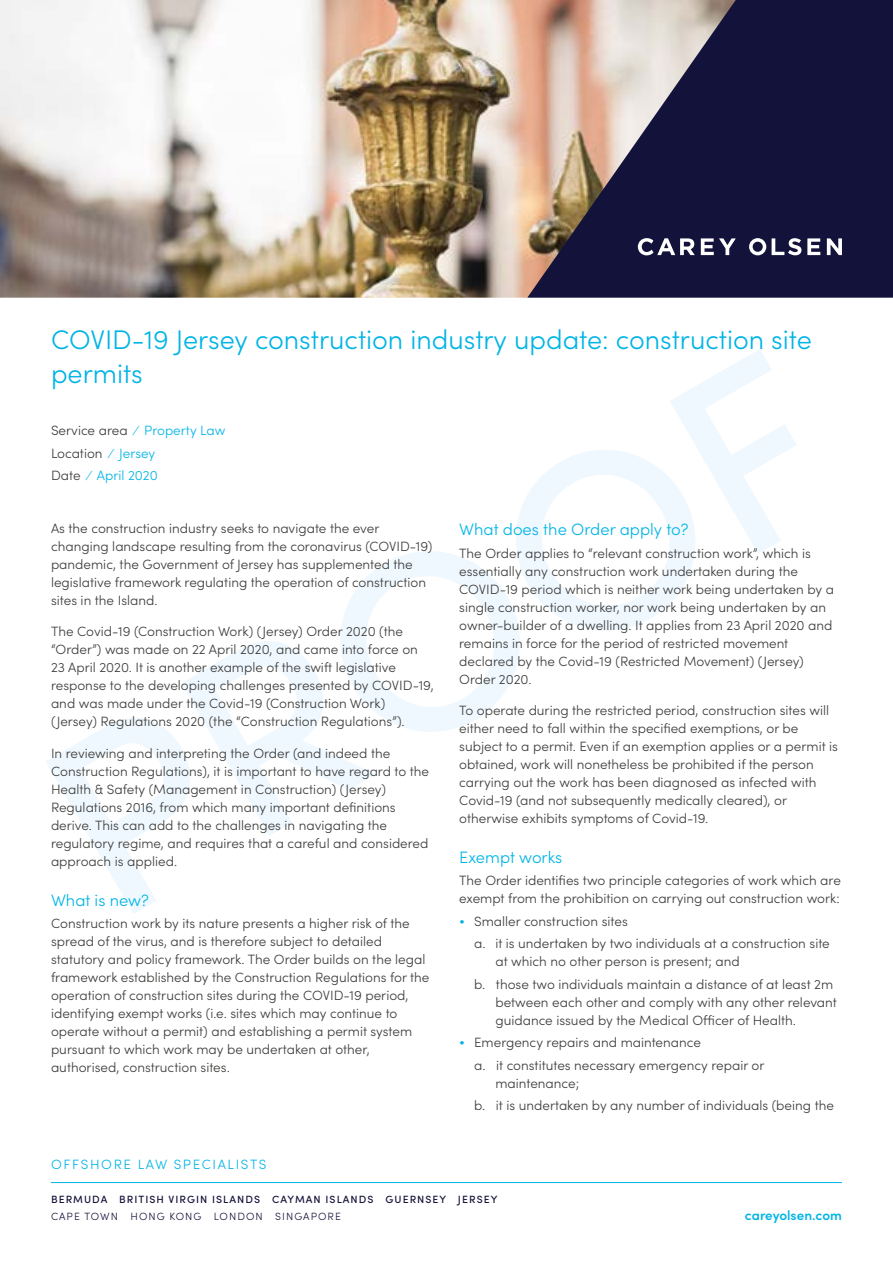
<style>
.page{position:relative;width:893px;height:1263px;background:#fff}
.page>*{position:absolute;margin:0;border:0;box-sizing:border-box;transform-origin:0 0}
.t1{font:300 27px/34.2px "Sofia Pro";color:#00b4e5}
.t2{font:300 16.5px "Sofia Pro";color:#00b4e5}
.t3{font:300 13.5px/18px "Sofia Pro";color:#3c3c3b}
.t4{font:300 13.5px/22.5px "Sofia Pro";color:#00b4e5}
.t5{font:300 13.5px "Sofia Pro";letter-spacing:.12em;color:#00b4e5}
.t6{font:600 13.5px "Sofia Pro";color:#00b4e5}
.t7{font:500 10.5px "Sofia Pro";letter-spacing:.1em;color:#13123a}
.t8{font:300 10.5px "Sofia Pro";letter-spacing:.1em;color:#13123a}
.s1{color:#3c3c3b}
.s2{color:#00b4e5}
</style>
<div class="page">
<svg style="left:46px;top:349px;width:750px;height:565px"></svg>
<hr style="left:51px;top:1182px;width:791px;height:1px;background:#00b4e5">
<img style="left:0;top:0;width:527px;height:298px">
<svg style="left:527px;top:0;width:366px;height:298px;background:#4c435a"></svg>
<svg style="left:701px;top:238px;width:35px;height:17px"></svg>
<svg style="left:772px;top:238px;width:29px;height:17px"></svg>
<svg style="left:807px;top:238px;width:13px;height:17px"></svg>
<svg style="left:827px;top:238px;width:15px;height:17px"></svg>
<svg style="left:749px;top:238px;width:17px;height:17px"></svg>
<svg style="left:638px;top:238px;width:57px;height:17px"></svg>
<h1 class="t1" style="left:51px;top:320px;width:762px">COVID-19 Jersey construction industry update: construction site permits</h1>
<p class="t4" style="left:51px;top:418px;width:176px"><span class="s1">Service area</span> ⁄ Property Law<br><span class="s1">Location</span> ⁄ Jersey<br><span class="s1">Date</span> ⁄ April 2020</p>
<p class="t3" style="left:51px;top:518px;width:383px">As the construction industry seeks to navigate the ever changing landscape resulting from the coronavirus (COVID-19) pandemic, the Government of Jersey has supplemented the legislative framework regulating the operation of construction sites in the Island.</p>
<p class="t3" style="left:51px;top:622px;width:384px">The Covid-19 (Construction Work) (Jersey) Order 2020 (the “Order”) was made on 22 April 2020, and came into force on 23 April 2020. It is another example of the swift legislative response to the developing challenges presented by COVID-19, and was made under the Covid-19 (Construction Work) (Jersey) Regulations 2020 (the “Construction Regulations”).</p>
<p class="t3" style="left:51px;top:743px;width:380px">In reviewing and interpreting the Order (and indeed the Construction Regulations), it is important to have regard to the Health &amp; Safety (Management in Construction) (Jersey)<br>Regulations 2016, from which many important definitions derive. This can add to the challenges in navigating the regulatory regime, and requires that a careful and considered approach is applied.</p>
<p class="t2" style="left:51px;top:888px;width:99px">What is new?</p>
<p class="t3" style="left:51px;top:913px;width:380px">Construction work by its nature presents a higher risk of the spread of the virus, and is therefore subject to detailed statutory and policy framework. The Order builds on the legal framework established by the Construction Regulations for the operation of construction sites during the COVID-19 period, identifying exempt works (i.e. sites which may continue to operate without a permit) and establishing a permit system pursuant to which work may be undertaken at other, authorised, construction sites.</p>
<p class="t2" style="left:459px;top:517px;width:231px">What does the Order apply to?</p>
<p class="t3" style="left:459px;top:543px;width:376px">The Order applies to “relevant construction work”, which is essentially any construction work undertaken during the COVID-19 period which is neither work being undertaken by a single construction worker, nor work being undertaken by an owner-builder of a dwelling. It applies from 23 April 2020 and remains in force for the period of restricted movement declared by the Covid-19 (Restricted Movement) (Jersey)<br>Order 2020.</p>
<p class="t3" style="left:459px;top:701px;width:380px">To operate during the restricted period, construction sites will either need to fall within the specified exemptions, or be subject to a permit. Even if an exemption applies or a permit is obtained, work will nonetheless be prohibited if the person carrying out the work has been diagnosed as infected with Covid-19 (and not subsequently medically cleared), or otherwise exhibits symptoms of Covid-19.</p>
<p class="t2" style="left:459px;top:845px;width:105px">Exempt works</p>
<p class="t3" style="left:459px;top:871px;width:383px">The Order identifies two principle categories of work which are exempt from the prohibition on carrying out construction work:</p>
<p class="t3" style="left:474px;top:909px;width:357px;line-height:22.5px;text-indent:-15px"><span class="s2">•</span> Smaller construction sites<br>a. it is undertaken by two individuals at a construction site</p>
<p class="t3" style="left:474px;top:949px;width:361px;line-height:22.5px;text-indent:21px">at which no other person is present; and<br>b. those two individuals maintain a distance of at least 2m</p>
<p class="t3" style="left:495px;top:992px;width:343px">between each other and comply with any other relevant guidance issued by the Medical Officer of Health.</p>
<p class="t3" style="left:474px;top:1030px;width:292px;line-height:22.5px;text-indent:-15px"><span class="s2">•</span> Emergency repairs and maintenance<br>a. it constitutes necessary emergency repair or</p>
<p class="t3" style="left:474px;top:1071px;width:361px;line-height:22.5px;text-indent:21px">maintenance;<br>b. it is undertaken by any number of individuals (being the</p>
<p class="t5" style="left:51px;top:1155px;width:217px">OFFSHORE LAW SPECIALISTS</p>
<p class="t7" style="left:51px;top:1191px;width:448px">BERMUDA BRITISH VIRGIN ISLANDS CAYMAN ISLANDS GUERNSEY JERSEY</p>
<p class="t8" style="left:51px;top:1209px;width:291px">CAPE TOWN HONG KONG LONDON SINGAPORE</p>
<p class="t6" style="left:745px;top:1205px;width:98px">careyolsen.com</p>
</div>
